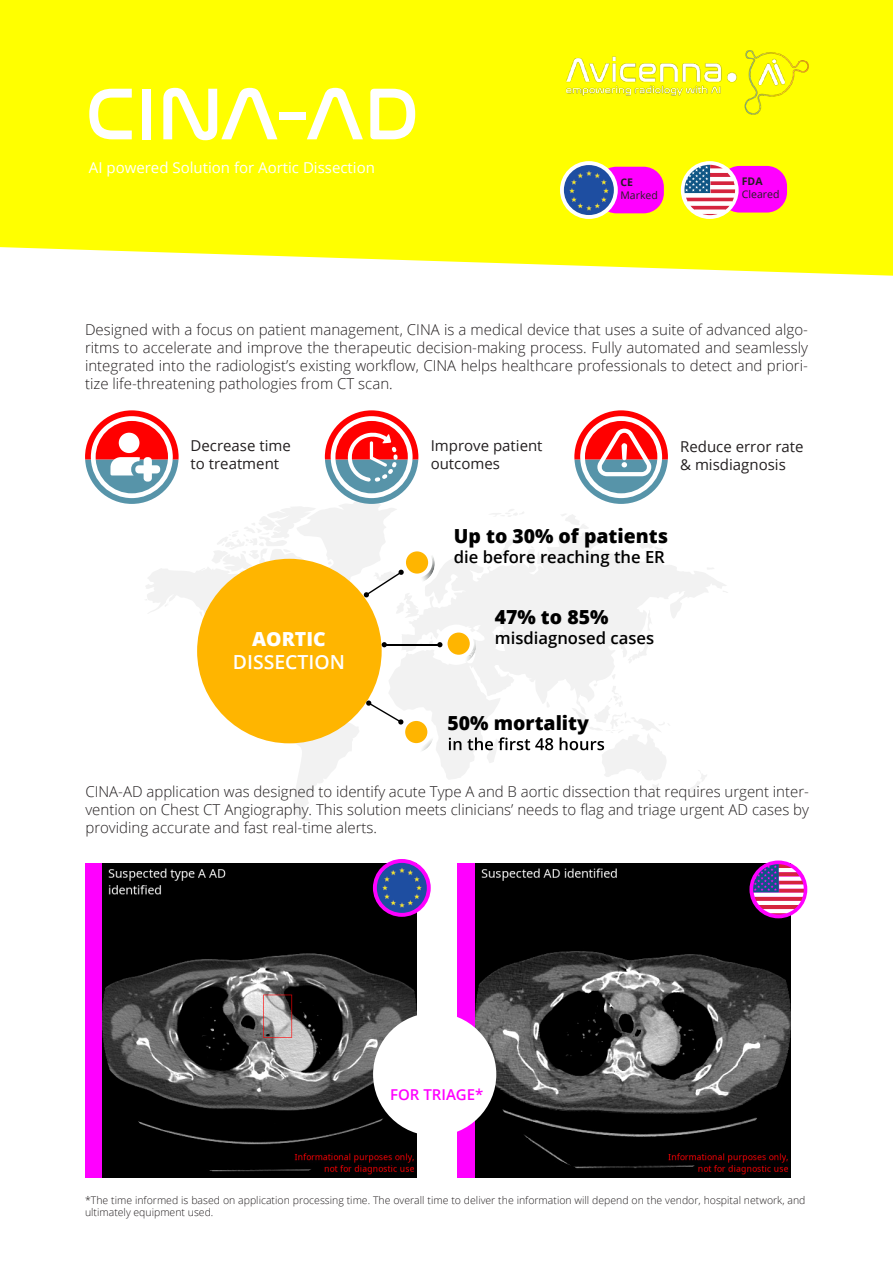
<style>
.page{position:relative;width:893px;height:1263px;background:#fff}
.page>*{position:absolute;margin:0;border:0;box-sizing:border-box;transform-origin:0 0}
.t1{font:75px "Nasalization Rg";color:#fff}
.t2{font:800 19.35px "Open Sans";color:#000}
.t3{font:600 19.35px "Open Sans";color:#fff}
.t4{font:800 19.35px "Open Sans";color:#fff}
.t5{font:600 16.65px "Open Sans";color:#000}
.t6{font:300 15px/18px "Open Sans";color:#231f20;text-align:justify}
.t7{font:15px/18px "Open Sans";color:#231f20}
.t8{font:15px "Open Sans";color:#fff}
.t9{font:600 15px "Open Sans";color:#f0f}
.t10{font:300 10.5px/12.6px "Open Sans";color:#231f20}
.t11{font:10.5px "Open Sans";color:#231f20}
.t12{font:700 10.5px "Open Sans";color:#231f20}
</style>
<div class="page">
<div style="left:85px;top:863px;width:20px;height:315px;background:#f0f"></div>
<div style="left:458px;top:863px;width:20px;height:315px;background:#f0f"></div>
<img style="left:102px;top:863px;width:315px;height:315px">
<img style="left:476px;top:863px;width:314px;height:315px">
<svg style="left:217px;top:504px;width:445px;height:317px"></svg>
<svg style="left:146px;top:549px;width:582px;height:245px"></svg>
<div style="left:197px;top:559px;width:185px;height:184px;background:#ffb500;border-radius:50%"></div>
<svg style="left:363px;top:547px;width:72px;height:51px"></svg>
<hr style="left:384px;top:644px;width:56px;height:1px;background:#000">
<svg style="left:382px;top:642px;width:5px;height:5px"></svg>
<svg style="left:437px;top:628px;width:39px;height:35px"></svg>
<svg style="left:366px;top:700px;width:68px;height:53px"></svg>
<svg style="left:449px;top:738px;width:12px;height:12px"></svg>
<svg style="left:467px;top:737px;width:86px;height:13px"></svg>
<svg style="left:560px;top:737px;width:44px;height:13px"></svg>
<div style="left:0;top:0;width:893px;height:276px;background:#ff0"></div>
<img style="left:560px;top:47px;width:249px;height:68px">
<svg style="left:574px;top:410px;width:94px;height:94px"></svg>
<svg style="left:325px;top:410px;width:93px;height:94px"></svg>
<svg style="left:85px;top:410px;width:94px;height:94px"></svg>
<div style="left:596px;top:167px;width:68px;height:46px;background:#f0f;border-radius:20px"></div>
<svg style="left:560px;top:161px;width:58px;height:58px"></svg>
<img style="left:564px;top:165px;width:50px;height:50px;border-radius:25px">
<div style="left:719px;top:166px;width:68px;height:47px;background:#f0f;border-radius:20px"></div>
<svg style="left:681px;top:161px;width:58px;height:58px"></svg>
<svg style="left:684px;top:165px;width:51px;height:50px"></svg>
<svg style="left:373px;top:859px;width:58px;height:58px"></svg>
<img style="left:377px;top:863px;width:50px;height:50px;border-radius:25px">
<svg style="left:749px;top:860px;width:58px;height:58px"></svg>
<svg style="left:753px;top:864px;width:51px;height:50px"></svg>
<div style="left:373px;top:1013px;width:123px;height:123px;background:#fff;border-radius:50%"></div>
<h1 class="t1" style="left:85px;top:82px;width:336px">CINA-AD</h1>
<p class="t8" style="left:89px;top:161px;width:288px">AI powered Solution for Aortic Dissection</p>
<p class="t12" style="left:620px;top:176px;width:14px">CE</p>
<p class="t11" style="left:620px;top:191px;width:39px">Marked</p>
<p class="t12" style="left:742px;top:175px;width:22px">FDA</p>
<p class="t11" style="left:742px;top:190px;width:39px">Cleared</p>
<p class="t6" style="left:85px;top:322px;width:724px">Designed with a focus on patient management, CINA is a medical device that uses a suite of advanced algo&shy;ritms to accelerate and improve the therapeutic decision-making process. Fully automated and seamlessly integrated into the radiologist’s existing workflow, CINA helps healthcare professionals to detect and priori&shy;tize life-threatening pathologies from CT scan.</p>
<p class="t7" style="left:191px;top:438px;width:102px">Decrease time to treatment</p>
<p class="t4" style="left:252px;top:631px;width:75px">AORTIC</p>
<p class="t3" style="left:233px;top:654px;width:114px">DISSECTION</p>
<p class="t7" style="left:431px;top:438px;width:113px">Improve patient outcomes</p>
<p class="t7" style="left:680px;top:439px;width:125px">Reduce error rate &amp; misdiagnosis</p>
<p class="t2" style="left:454px;top:528px;width:216px">Up to 30% of patients</p>
<p class="t5" style="left:454px;top:550px;width:213px">die before reaching the ER</p>
<p class="t2" style="left:495px;top:609px;width:115px">47% to 85%</p>
<p class="t5" style="left:495px;top:631px;width:161px">misdiagnosed cases</p>
<p class="t2" style="left:448px;top:715px;width:143px">50% mortality</p>
<p class="t6" style="left:85px;top:784px;width:725px">CINA-AD application was designed to identify acute Type A and B aortic dissection that requires urgent inter&shy;vention on Chest CT Angiography. This solution meets clinicians’ needs to flag and triage urgent AD cases by providing accurate and fast real-time alerts.</p>
<p class="t9" style="left:390px;top:1088px;width:95px">FOR TRIAGE*</p>
<p class="t10" style="left:85px;top:1193px;width:722px">*The time informed is based on application processing time. The overall time to deliver the information will depend on the vendor, hospital network, and ultimately equipment used.</p>
</div>
